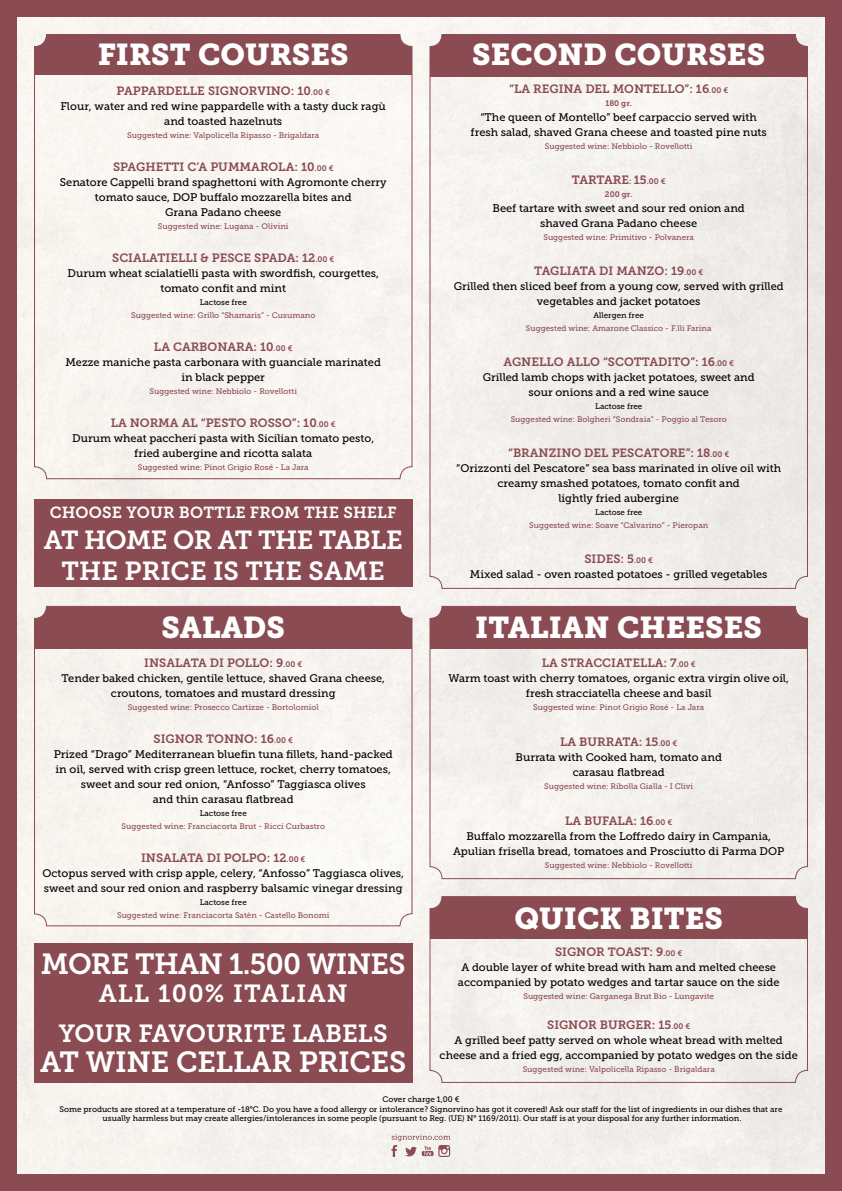
<style>
.page{position:relative;width:842px;height:1191px;background:#8a4b52}
.page>*{position:absolute;margin:0;border:0;box-sizing:border-box;transform-origin:0 0}
.t1{font:30px "Museo Slab 900";color:#fff}
.t2{font:29px "Museo Slab 700";letter-spacing:-.02em;color:#fff}
.t3{font:26px/31px "Museo Slab 700";letter-spacing:-.015em;color:#fff;text-align:center}
.t4{font:24.7px/40px "Museo Slab 700";color:#fff;text-align:center}
.t5{font:16px "Museo Slab 700";letter-spacing:.01em;color:#fff}
.t6{font:12px "Museo Slab 700";color:#8a4b52}
.t7{font:11px/15px "Museo Slab 500";color:#000;text-align:center}
.t8{font:8px "Museo Slab 500";color:#8a4b52}
.t9{font:8px/9.6px "Museo Slab 500";color:#000;text-align:center}
.t10{font:8px "Museo Slab 700";color:#8a4b52}
.s1{font-size:8px}
</style>
<div class="page">
<img style="left:17px;top:17px;width:808px;height:1157px">
<div style="left:430px;top:35px;width:377px;height:41px;background:#8a4b52"></div>
<div style="left:35px;top:35px;width:377px;height:40px;background:#8a4b52"></div>
<div style="left:35px;top:606px;width:377px;height:43px;background:#8a4b52"></div>
<div style="left:34px;top:606px;width:378px;height:320px;border:1px solid #8a4b52;border-radius:12px"></div>
<div style="left:34px;top:498px;width:378px;height:88px;background:#8a4b52"></div>
<div style="left:34px;top:943px;width:378px;height:139px;background:#8a4b52"></div>
<div style="left:430px;top:606px;width:377px;height:43px;background:#8a4b52"></div>
<div style="left:429px;top:606px;width:379px;height:273px;border:1px solid #8a4b52;border-radius:12px"></div>
<div style="left:430px;top:896px;width:377px;height:42px;background:#8a4b52"></div>
<div style="left:429px;top:896px;width:379px;height:186px;border:1px solid #8a4b52;border-radius:12px"></div>
<svg style="left:392px;top:1134px;width:58px;height:23px"></svg>
<h1 class="t1" style="left:98px;top:37px;width:253px">FIRST COURSES</h1>
<p class="t6" style="left:117px;top:84px;width:215px">PAPPARDELLE SIGNORVINO: 10<span class="s1">.00 €</span></p>
<p class="t7" style="left:61px;top:99px;width:327px">Flour, water and red wine pappardelle with a tasty duck ragù and toasted hazelnuts</p>
<p class="t8" style="left:127px;top:131px;width:194px">Suggested wine: Valpolicella Ripasso - Brigaldara</p>
<p class="t6" style="left:113px;top:160px;width:222px">SPAGHETTI C’A PUMMAROLA: 10<span class="s1">.00 €</span></p>
<p class="t7" style="left:60px;top:175px;width:328px">Senatore Cappelli brand spaghettoni with Agromonte cherry tomato sauce, DOP buffalo mozzarella bites and<br>Grana Padano cheese</p>
<p class="t8" style="left:158px;top:222px;width:132px">Suggested wine: Lugana - Olivini</p>
<p class="t6" style="left:112px;top:251px;width:224px">SCIALATIELLI &amp; PESCE SPADA: 12<span class="s1">.00 €</span></p>
<p class="t7" style="left:67px;top:266px;width:313px">Durum wheat scialatielli pasta with swordfish, courgettes, tomato confit and mint</p>
<p class="t9" style="left:200px;top:298px;width:49px">Lactose free</p>
<p class="t8" style="left:131px;top:311px;width:186px">Suggested wine: Grillo “Shamaris” - Cusumano</p>
<p class="t6" style="left:154px;top:340px;width:140px">LA CARBONARA: 10<span class="s1">.00 €</span></p>
<p class="t7" style="left:66px;top:355px;width:317px">Mezze maniche pasta carbonara with guanciale marinated in black pepper</p>
<p class="t8" style="left:149px;top:387px;width:149px">Suggested wine: Nebbiolo - Rovellotti</p>
<p class="t6" style="left:111px;top:416px;width:227px">LA NORMA AL “PESTO ROSSO”: 10<span class="s1">.00 €</span></p>
<p class="t7" style="left:72px;top:431px;width:304px">Durum wheat paccheri pasta with Sicilian tomato pesto, fried aubergine and ricotta salata</p>
<p class="t8" style="left:138px;top:463px;width:172px">Suggested wine: Pinot Grigio Rosé - La Jara</p>
<h3 class="t5" style="left:50px;top:503px;width:348px">CHOOSE YOUR BOTTLE FROM THE SHELF</h3>
<h3 class="t3" style="left:44px;top:524px;width:360px">AT HOME OR AT THE TABLE<br>THE PRICE IS THE SAME</h3>
<h1 class="t1" style="left:161px;top:610px;width:125px">SALADS</h1>
<p class="t6" style="left:144px;top:656px;width:159px">INSALATA DI POLLO: 9<span class="s1">.00 €</span></p>
<p class="t7" style="left:61px;top:670px;width:325px">Tender baked chicken, gentile lettuce, shaved Grana cheese, croutons, tomatoes and mustard dressing</p>
<p class="t8" style="left:128px;top:702px;width:193px">Suggested wine: Prosecco Cartizze - Bortolomiol</p>
<p class="t6" style="left:154px;top:732px;width:141px">SIGNOR TONNO: 16<span class="s1">.00 €</span></p>
<p class="t7" style="left:54px;top:746px;width:340px">Prized “Drago” Mediterranean bluefin tuna fillets, hand-packed in oil, served with crisp green lettuce, rocket, cherry tomatoes, sweet and sour red onion, “Anfosso” Taggiasca olives<br>and thin carasau flatbread</p>
<p class="t9" style="left:200px;top:808px;width:49px">Lactose free</p>
<p class="t8" style="left:121px;top:821px;width:205px">Suggested wine: Franciacorta Brut - Ricci Curbastro</p>
<p class="t6" style="left:141px;top:851px;width:166px">INSALATA DI POLPO: 12<span class="s1">.00 €</span></p>
<p class="t7" style="left:43px;top:865px;width:363px;text-align:left">Octopus served with crisp apple, celery, “Anfosso” Taggiasca olives, sweet and sour red onion and raspberry balsamic vinegar dressing</p>
<p class="t9" style="left:200px;top:897px;width:49px">Lactose free</p>
<p class="t8" style="left:117px;top:910px;width:214px">Suggested wine: Franciacorta Satèn - Castello Bonomi</p>
<h1 class="t1" style="left:472px;top:37px;width:294px">SECOND COURSES</h1>
<p class="t6" style="left:509px;top:82px;width:220px">“LA REGINA DEL MONTELLO”: 16<span class="s1">.00 €</span></p>
<p class="t10" style="left:605px;top:99px;width:28px">180 gr.</p>
<p class="t7" style="left:471px;top:110px;width:298px">“The queen of Montello” beef carpaccio served with fresh salad, shaved Grana cheese and toasted pine nuts</p>
<p class="t8" style="left:545px;top:142px;width:149px">Suggested wine: Nebbiolo - Rovellotti</p>
<p class="t6" style="left:572px;top:173px;width:95px">TARTARE<span class="s1">:</span> 15<span class="s1">.00 €</span></p>
<p class="t10" style="left:605px;top:190px;width:29px">200 gr.</p>
<p class="t7" style="left:493px;top:201px;width:254px">Beef tartare with sweet and sour red onion and shaved Grana Padano cheese</p>
<p class="t8" style="left:543px;top:233px;width:152px">Suggested wine: Primitivo - Polvanera</p>
<p class="t6" style="left:534px;top:264px;width:171px">TAGLIATA DI MANZO: 19<span class="s1">.00 €</span></p>
<p class="t7" style="left:454px;top:279px;width:332px">Grilled then sliced beef from a young cow, served with grilled vegetables and jacket potatoes</p>
<p class="t9" style="left:593px;top:310px;width:52px">Allergen free</p>
<p class="t8" style="left:526px;top:324px;width:187px">Suggested wine: Amarone Classico - F.lli Farina</p>
<p class="t6" style="left:503px;top:355px;width:232px">AGNELLO ALLO “SCOTTADITO”: 16<span class="s1">.00 €</span></p>
<p class="t7" style="left:483px;top:370px;width:273px">Grilled lamb chops with jacket potatoes, sweet and sour onions and a red wine sauce</p>
<p class="t9" style="left:595px;top:401px;width:49px">Lactose free</p>
<p class="t8" style="left:511px;top:415px;width:218px">Suggested wine: Bolgheri “Sondraia” - Poggio al Tesoro</p>
<p class="t6" style="left:508px;top:446px;width:223px">“BRANZINO DEL PESCATORE”: 18<span class="s1">.00 €</span></p>
<p class="t7" style="left:456px;top:461px;width:326px">“Orizzonti del Pescatore” sea bass marinated in olive oil with creamy smashed potatoes, tomato confit and<br>lightly fried aubergine</p>
<p class="t9" style="left:595px;top:507px;width:49px">Lactose free</p>
<p class="t8" style="left:529px;top:521px;width:181px">Suggested wine: Soave “Calvarino” - Pieropan</p>
<p class="t6" style="left:584px;top:552px;width:70px">SIDES: 5<span class="s1">.00 €</span></p>
<p class="t7" style="left:470px;top:567px;width:299px">Mixed salad - oven roasted potatoes - grilled vegetables</p>
<h1 class="t1" style="left:475px;top:610px;width:288px">ITALIAN CHEESES</h1>
<p class="t6" style="left:542px;top:656px;width:155px">LA STRACCIATELLA: 7<span class="s1">.00 €</span></p>
<p class="t7" style="left:448px;top:670px;width:342px">Warm toast with cherry tomatoes, organic extra virgin olive oil, fresh stracciatella cheese and basil</p>
<p class="t8" style="left:533px;top:702px;width:172px">Suggested wine: Pinot Grigio Rosé - La Jara</p>
<p class="t6" style="left:560px;top:735px;width:119px">LA BURRATA: 15<span class="s1">.00 €</span></p>
<p class="t7" style="left:515px;top:749px;width:208px">Burrata with Cooked ham, tomato and carasau flatbread</p>
<p class="t8" style="left:544px;top:781px;width:150px">Suggested wine: Ribolla Gialla - I Clivi</p>
<p class="t6" style="left:565px;top:814px;width:109px">LA BUFALA: 16<span class="s1">.00 €</span></p>
<p class="t7" style="left:453px;top:828px;width:333px">Buffalo mozzarella from the Loffredo dairy in Campania,<br>Apulian frisella bread, tomatoes and Prosciutto di Parma DOP</p>
<p class="t8" style="left:545px;top:860px;width:149px">Suggested wine: Nebbiolo - Rovellotti</p>
<h1 class="t1" style="left:514px;top:900px;width:210px">QUICK BITES</h1>
<p class="t6" style="left:555px;top:945px;width:129px">SIGNOR TOAST: 9<span class="s1">.00 €</span></p>
<p class="t7" style="left:458px;top:960px;width:323px">A double layer of white bread with ham and melted cheese accompanied by potato wedges and tartar sauce on the side</p>
<p class="t8" style="left:523px;top:992px;width:192px">Suggested wine: Garganega Brut Bio - Lungavite</p>
<p class="t6" style="left:547px;top:1018px;width:145px">SIGNOR BURGER: 15<span class="s1">.00 €</span></p>
<p class="t7" style="left:440px;top:1033px;width:360px">A grilled beef patty served on whole wheat bread with melted cheese and a fried egg, accompanied by potato wedges on the side</p>
<p class="t8" style="left:523px;top:1065px;width:194px">Suggested wine: Valpolicella Ripasso - Brigaldara</p>
<h2 class="t2" style="left:41px;top:947px;width:366px">MORE THAN 1.500 WINES</h2>
<h3 class="t4" style="left:59px;top:973px;width:331px">ALL 100% ITALIAN<br>YOUR FAVOURITE LABELS</h3>
<h2 class="t2" style="left:40px;top:1045px;width:368px">AT WINE CELLAR PRICES</h2>
<p class="t9" style="left:60px;top:1094px;width:724px">Cover charge 1,00 €<br>Some products are stored at a temperature of -18°C. Do you have a food allergy or intolerance? Signorvino has got it covered! Ask our staff for the list of ingredients in our dishes that are usually harmless but may create allergies/intolerances in some people (pursuant to Reg. (UE) N° 1169/2011). Our staff is at your disposal for any further information.</p>
</div>
